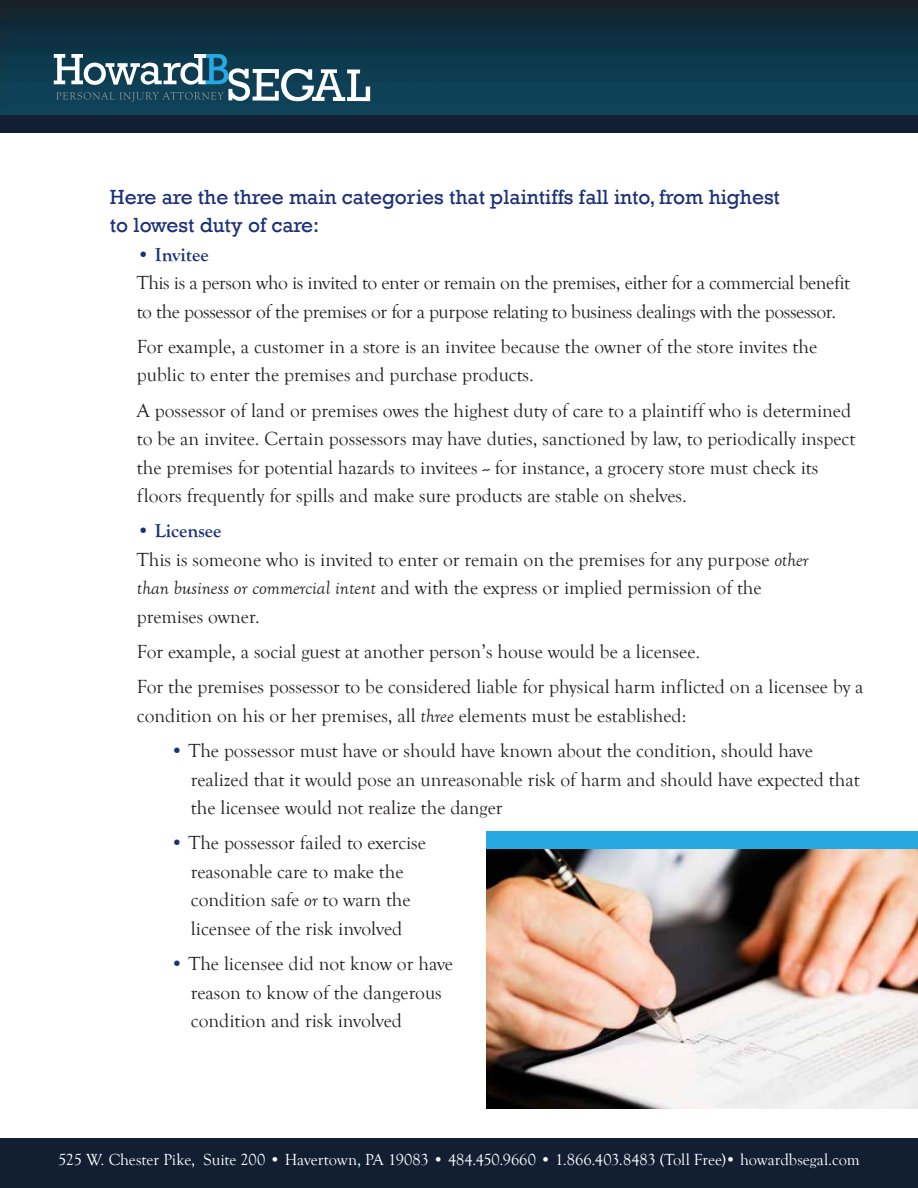
<style>
.page{position:relative;width:918px;height:1188px;background:#fff}
.page>*{position:absolute;margin:0;border:0;box-sizing:border-box;transform-origin:0 0}
.subs{font:21px/28.5px "Rockwell";color:#1c3177}
.Basic_copy{font:19.5px/28.5px "Goudy Old Style T";color:#231f20}
.Basic_copy-2{font:19.5px/28.5px "Goudy Old Style T";letter-spacing:-.02em;color:#231f20}
.Basic_copy-3{font:700 19.5px "Goudy Old Style T";color:#1c3177}
.t1{font:16.5px "Goudy Old Style T";letter-spacing:-.005em;color:#fff}
.s1{font-style:italic}
.s2{color:#1c3177}
</style>
<div class="page">
<img style="left:0;top:0;width:918px;height:116px">
<div style="left:0;top:116px;width:918px;height:17px;background:#121f33"></div>
<div style="left:0;top:1138px;width:918px;height:50px;background:#121f33"></div>
<svg style="left:54px;top:54px;width:316px;height:48px"></svg>
<hr style="left:194px;top:54px;width:11px;height:4px;background:#fff">
<img style="left:486px;top:849px;width:432px;height:259px">
<div style="left:486px;top:831px;width:432px;height:18px;background:#26a8e0"></div>
<p class="subs" style="left:110px;top:183px;width:672px">Here are the three main categories that plaintiffs fall into, from highest to lowest duty of care:</p>
<p class="Basic_copy-3" style="left:137px;top:243px;width:73px">• Invitee</p>
<p class="Basic_copy-2" style="left:137px;top:269px;width:715px">This is a person who is invited to enter or remain on the premises, either for a commercial benefit to the possessor of the premises or for a purpose relating to business dealings with the possessor.</p>
<p class="Basic_copy" style="left:137px;top:333px;width:682px">For example, a customer in a store is an invitee because the owner of the store invites the public to enter the premises and purchase products.</p>
<p class="Basic_copy" style="left:137px;top:396px;width:720px">A possessor of land or premises owes the highest duty of care to a plaintiff who is determined to be an invitee. Certain possessors may have duties, sanctioned by law, to periodically inspect the premises for potential hazards to invitees -- for instance, a grocery store must check its floors frequently for spills and make sure products are stable on shelves.</p>
<p class="Basic_copy-3" style="left:137px;top:520px;width:86px">• Licensee</p>
<p class="Basic_copy" style="left:137px;top:546px;width:673px">This is someone who is invited to enter or remain on the premises for any purpose <span class="s1">other than business or commercial intent</span> and with the express or implied permission of the premises owner.</p>
<p class="Basic_copy" style="left:137px;top:638px;width:565px">For example, a social guest at another person’s house would be a licensee.</p>
<p class="Basic_copy" style="left:137px;top:673px;width:728px">For the premises possessor to be considered liable for physical harm inflicted on a licensee by a condition on his or her premises, all <span class="s1">three</span> elements must be established:</p>
<p class="Basic_copy" style="left:191px;top:737px;width:670px;text-indent:-20px"><span class="s2">•</span> The possessor must have or should have known about the condition, should have realized that it would pose an unreasonable risk of harm and should have expected that the licensee would not realize the danger</p>
<p class="Basic_copy" style="left:171px;top:829px;width:257px;text-align:center"><span class="s2">•</span> The possessor failed to exercise reasonable care to make the condition safe <span class="s1">or</span> to warn the licensee of the risk involved</p>
<p class="Basic_copy" style="left:191px;top:950px;width:264px;text-indent:-20px"><span class="s2">•</span> The licensee did not know or have reason to know of the dangerous condition and risk involved</p>
<p class="t1" style="left:58px;top:1151px;width:803px">525 W. Chester Pike, Suite 200 • Havertown, PA 19083 • 484.450.9660 • 1.866.403.8483 (Toll Free)• howardbsegal.com</p>
</div>
